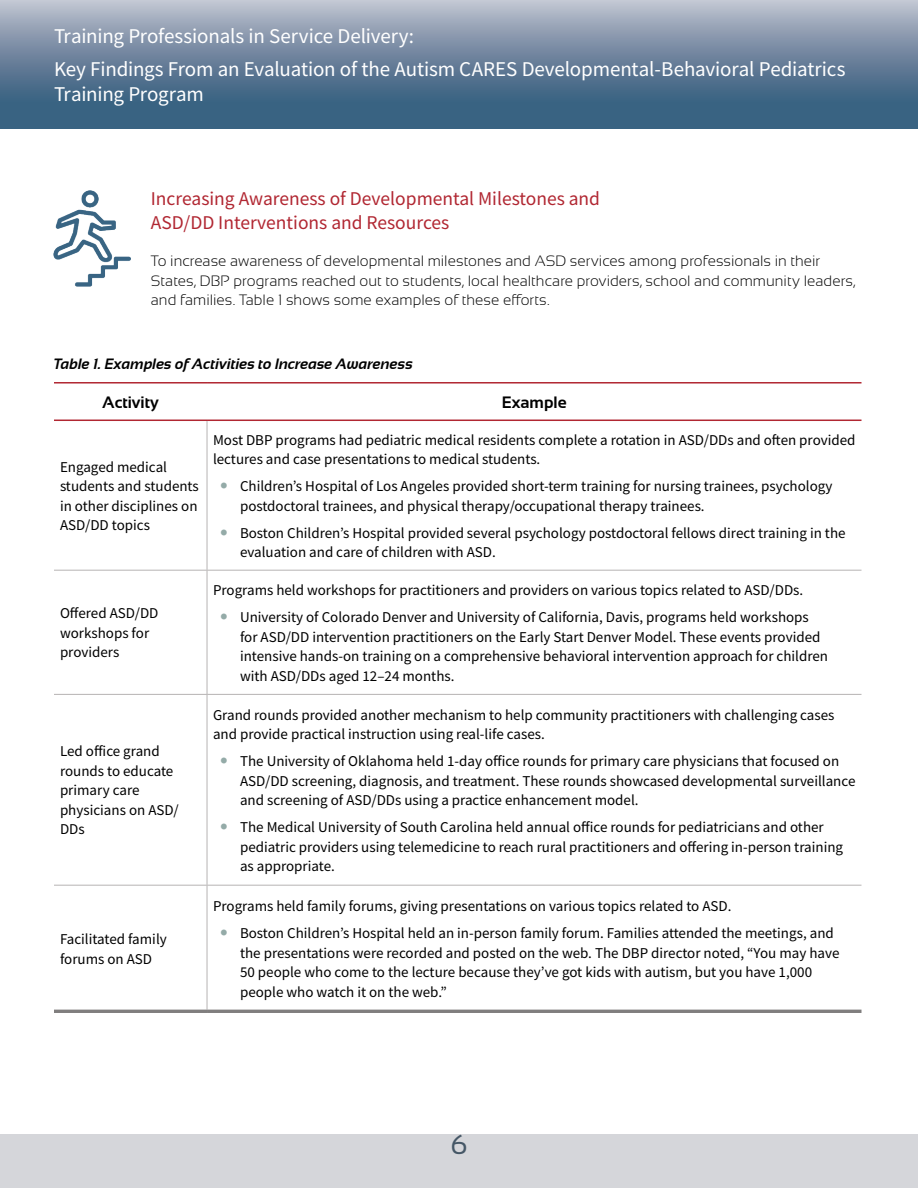
<style>
.page{position:relative;width:918px;height:1188px;background:#fff}
.page>*{position:absolute;margin:0;border:0;box-sizing:border-box;transform-origin:0 0}
.t1{font:27px "Sansation";color:#455766}
.t2{font:21px/32.7px "Source Sans Pro";letter-spacing:-.01em;color:#fff}
.t3{font:19.5px/23.4px "Source Sans Pro";color:#b12732}
.t4{font:700 16.5px "Sansation";color:#000}
.Lbody{font:15px/19.5px "Source Sans Pro";color:#000}
.t5{font:300 15px/19.5px "Sansation";letter-spacing:.005em;color:#000}
.TableTitle{font:italic 700 15px "Sansation";color:#000}
</style>
<div class="page">
<svg style="left:0;top:0;width:918px;height:128px;background:#6c849d"></svg>
<div style="left:0;top:1134px;width:918px;height:54px;background:#d5d6da"></div>
<hr style="left:54px;top:382px;width:153px;height:2px;background:#b12732">
<hr style="left:207px;top:382px;width:655px;height:2px;background:#b12732">
<hr style="left:54px;top:420px;width:153px;height:1px;background:#b12732">
<hr style="left:207px;top:420px;width:655px;height:1px;background:#b12732">
<hr style="left:207px;top:695px;width:1px;height:190px;background:#b6b3b3">
<hr style="left:54px;top:885px;width:153px;height:1px;background:#b6b3b3">
<hr style="left:207px;top:885px;width:655px;height:1px;background:#b6b3b3">
<hr style="left:207px;top:886px;width:1px;height:124px;background:#b6b3b3">
<hr style="left:54px;top:1010px;width:153px;height:3px;background:#807e7e">
<hr style="left:207px;top:1010px;width:655px;height:3px;background:#807e7e">
<hr style="left:207px;top:421px;width:1px;height:149px;background:#b6b3b3">
<hr style="left:54px;top:570px;width:153px;height:1px;background:#b6b3b3">
<hr style="left:207px;top:570px;width:655px;height:1px;background:#b6b3b3">
<hr style="left:207px;top:571px;width:1px;height:123px;background:#b6b3b3">
<hr style="left:54px;top:694px;width:153px;height:1px;background:#b6b3b3">
<hr style="left:207px;top:694px;width:655px;height:1px;background:#b6b3b3">
<img style="left:54px;top:191px;width:77px;height:96px">
<h2 class="t2" style="left:54px;top:20px;width:793px">Training Professionals in Ser vice Deliver y:<br>Key Findings From an Evaluation of the Autism CARES Developmental-Behavioral Pediatrics</h2>
<h2 class="t2" style="left:54px;top:78px;width:152px">Training Program</h2>
<h3 class="t3" style="left:151px;top:187px;width:451px">Increasing Awareness of Developmental Milestones and<br>ASD/DD Interventions and Resources</h3>
<p class="t5" style="left:151px;top:251px;width:706px">To increase awareness of developmental milestones and ASD services among professionals in their<br>States, DBP programs reached out to students, local healthcare providers, school and community leaders, and families. Table 1 shows some examples of these efforts.</p>
<p class="TableTitle" style="left:54px;top:355px;width:360px">Table 1. Examples of Activities to Increase Awareness</p>
<p class="t4" style="left:102px;top:393px;width:58px">Activity</p>
<p class="t4" style="left:502px;top:393px;width:66px">Example</p>
<p class="Lbody" style="left:60px;top:457px;width:140px">Engaged medical students and students in other disciplines on<br>ASD/DD topics</p>
<p class="Lbody" style="left:60px;top:604px;width:100px">Offered ASD/DD workshops for providers</p>
<p class="Lbody" style="left:60px;top:742px;width:120px">Led office grand rounds to educate primary care physicians on ASD/<br>DDs</p>
<p class="Lbody" style="left:60px;top:929px;width:108px">Facilitated family forums on ASD</p>
<p class="Lbody" style="left:213px;top:430px;width:644px">Most DBP programs had pediatric medical residents complete a rotation in ASD/DDs and often provided lectures and case presentations to medical students.</p>
<p class="Lbody" style="left:240px;top:476px;width:594px">Children’s Hospital of Los Angeles provided short-term training for nursing trainees, psychology postdoctoral trainees, and physical therapy/occupational therapy trainees.</p>
<p class="Lbody" style="left:240px;top:523px;width:607px">Boston Children’s Hospital provided several psychology postdoctoral fellows direct training in the evaluation and care of children with ASD.</p>
<p class="Lbody" style="left:213px;top:580px;width:592px">Programs held workshops for practitioners and providers on various topics related to ASD/DDs.</p>
<p class="Lbody" style="left:240px;top:607px;width:590px">University of Colorado Denver and University of California, Davis, programs held workshops for ASD/DD intervention practitioners on the Early Start Denver Model. These events provided intensive hands-on training on a comprehensive behavioral intervention approach for children with ASD/DDs aged 12–24 months.</p>
<p class="Lbody" style="left:213px;top:705px;width:623px">Grand rounds provided another mechanism to help community practitioners with challenging cases and provide practical instruction using real-life cases.</p>
<p class="Lbody" style="left:240px;top:751px;width:617px">The University of Oklahoma held 1-day office rounds for primary care physicians that focused on<br>ASD/DD screening, diagnosis, and treatment. These rounds showcased developmental surveillance and screening of ASD/DDs using a practice enhancement model.</p>
<p class="Lbody" style="left:240px;top:817px;width:605px">The Medical University of South Carolina held annual office rounds for pediatricians and other pediatric providers using telemedicine to reach rural practitioners and offering in-person training as appropriate.</p>
<p class="Lbody" style="left:213px;top:896px;width:520px">Programs held family forums, giving presentations on various topics related to ASD.</p>
<p class="Lbody" style="left:240px;top:923px;width:601px">Boston Children’s Hospital held an in-person family forum. Families attended the meetings, and the presentations were recorded and posted on the web. The DBP director noted, “You may have 50 people who come to the lecture because they’ve got kids with autism, but you have 1,000 people who watch it on the web.”</p>
<h1 class="t1" style="left:451px;top:1129px;width:18px">6</h1>
</div>
